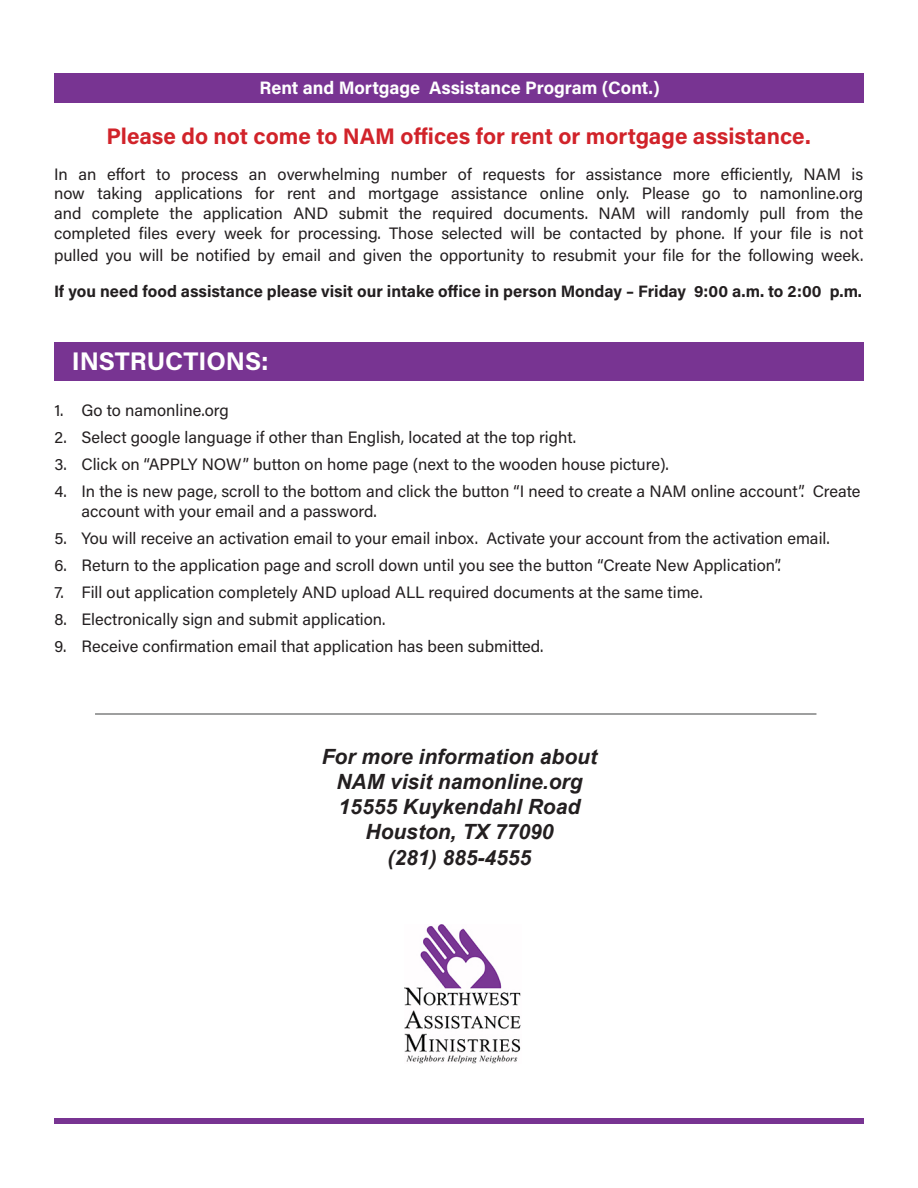
<style>
.page{position:relative;width:918px;height:1188px;background:#fff}
.page>*{position:absolute;margin:0;border:0;box-sizing:border-box;transform-origin:0 0}
.t1{font:700 25.5px "Acumin Pro";color:#fff}
.t2{font:700 22.5px "Acumin Pro";color:#d1232a}
.t3{font:italic 700 21px/25.2px "Arial";color:#231f20;text-align:center}
.t4{font:700 18px "Acumin Pro";color:#fff}
.t5{font:16.5px/19.8px "Acumin Pro";color:#231f20;text-align:justify}
.t6{font:700 16.5px "Acumin Pro";color:#231f20}
</style>
<div class="page">
<div style="left:54px;top:73px;width:810px;height:29px;background:#783492"></div>
<div style="left:54px;top:343px;width:809px;height:38px;background:#783492"></div>
<div style="left:54px;top:1119px;width:810px;height:5px;background:#783492"></div>
<hr style="left:95px;top:713px;width:721px;height:2px;background:#7f8080">
<img style="left:404px;top:925px;width:117px;height:139px">
<p class="t4" style="left:260px;top:75px;width:402px">Rent and Mortgage Assistance Program (Cont.)</p>
<p class="t2" style="left:107px;top:120px;width:706px">Please do not come to NAM offices for rent or mortgage assistance.</p>
<p class="t5" style="left:54px;top:163px;width:811px">In an effort to process an overwhelming number of requests for assistance more efficiently, NAM is now taking applications for rent and mortgage assistance online only. Please go to namonline.org and complete the application AND submit the required documents. NAM will randomly pull from the completed files every week for processing. Those selected will be contacted by phone. If your file is not</p>
<p class="t5" style="left:54px;top:244px;width:811px">pulled you will be notified by email and given the opportunity to resubmit your file for the following week.</p>
<p class="t6" style="left:54px;top:279px;width:810px">If you need food assistance please visit our intake office in person Monday – Friday 9:00 a.m. to 2:00 p.m.</p>
<p class="t1" style="left:72px;top:343px;width:198px">INSTRUCTIONS:</p>
<p class="t5" style="left:54px;top:399px;width:176px">1. Go to namonline.org</p>
<p class="t5" style="left:54px;top:426px;width:523px">2. Select google language if other than English, located at the top right.</p>
<p class="t5" style="left:54px;top:453px;width:616px">3. Click on “APPLY NOW” button on home page (next to the wooden house picture).</p>
<p class="t5" style="left:81px;top:480px;width:781px;text-indent:-27px">4. In the is new page, scroll to the bottom and click the button “I need to create a NAM online account”. Create account with your email and a password.</p>
<p class="t5" style="left:54px;top:527px;width:777px">5. You will receive an activation email to your email inbox. Activate your account from the activation email.</p>
<p class="t5" style="left:54px;top:554px;width:728px">6. Return to the application page and scroll down until you see the button “Create New Application”.</p>
<p class="t5" style="left:54px;top:581px;width:650px">7. Fill out application completely AND upload ALL required documents at the same time.</p>
<p class="t5" style="left:54px;top:608px;width:332px">8. Electronically sign and submit application.</p>
<p class="t5" style="left:54px;top:635px;width:491px">9. Receive confirmation email that application has been submitted.</p>
<p class="t3" style="left:322px;top:744px;width:277px">For more information about<br>NAM visit namonline.org</p>
<p class="t3" style="left:339px;top:795px;width:243px">15555 Kuykendahl Road</p>
<p class="t3" style="left:366px;top:820px;width:189px">Houston, TX 77090</p>
<p class="t3" style="left:388px;top:845px;width:145px">(281) 885-4555</p>
</div>
